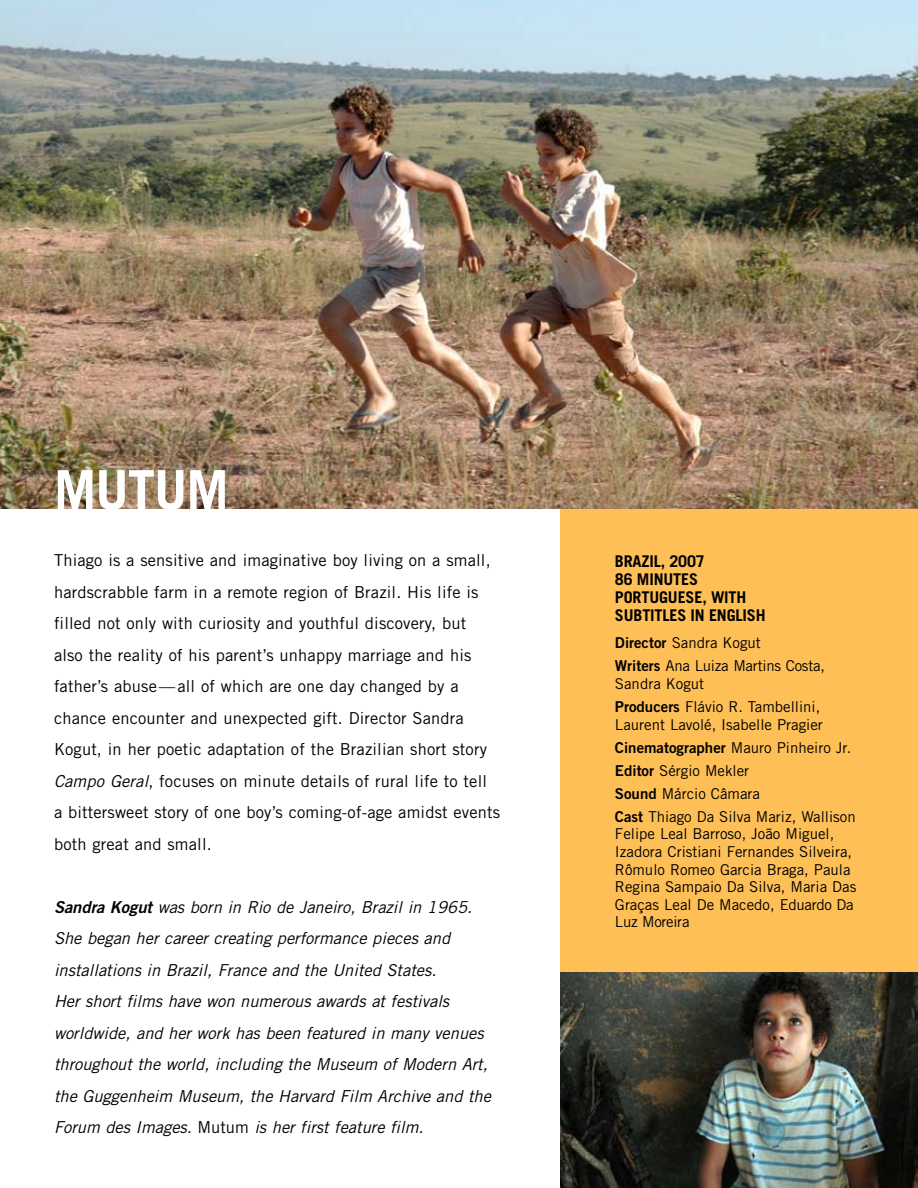
<style>
.page{position:relative;width:918px;height:1188px;background:#fff}
.page>*{position:absolute;margin:0;border:0;box-sizing:border-box;transform-origin:0 0}
.t1{font:700 54.3px "Trade Gothic";letter-spacing:-.015em;color:#fff}
.t2{font:16.5px/31.5px "Trade Gothic";letter-spacing:.01em;color:#000}
.t3{font:italic 16.5px/31.5px "Trade Gothic";color:#000}
.t4{font:700 16.2px/18px "Trade Gothic";letter-spacing:-.01em;color:#000}
.t5{font:15px/17.5px "Trade Gothic";color:#000}
.s1{font-style:italic}
.s2{font-family:"Trade Gothic Bold Two"}
.s3{font-style:normal}
</style>
<div class="page">
<div style="left:561px;top:408px;width:357px;height:780px;background:#febf57"></div>
<img style="left:0;top:0;width:918px;height:509px">
<img style="left:561px;top:972px;width:357px;height:216px">
<h1 class="t1" style="left:54px;top:457px;width:176px">MUTUM</h1>
<p class="t2" style="left:54px;top:544px;width:448px">Thiago is a sensitive and imaginative boy living on a small, hardscrabble farm in a remote region of Brazil. His life is filled not only with curiosity and youthful discovery, but<br>also the reality of his parent’s unhappy marriage and his father’s abuse—all of which are one day changed by a chance encounter and unexpected gift. Director Sandra Kogut, in her poetic adaptation of the Brazilian short story <span class="s1">Campo Geral</span>, focuses on minute details of rural life to tell<br>a bittersweet story of one boy’s coming-of-age amidst events both great and small.</p>
<p class="t3" style="left:54px;top:891px;width:439px"><span class="s2">Sandra Kogut</span> was born in Rio de Janeiro, Brazil in 1965.<br>She began her career creating performance pieces and installations in Brazil, France and the United States.<br>Her short films have won numerous awards at festivals worldwide, and her work has been featured in many venues throughout the world, including the Museum of Modern Art, the Guggenheim Museum, the Harvard Film Archive and the Forum des Images. <span class="s3">Mutum</span> is her first feature film.</p>
<p class="t4" style="left:615px;top:551px;width:152px">BRAZIL, 2007<br>86 MINUTES<br>PORTUGUESE, WITH<br>SUBTITLES IN ENGLISH</p>
<p class="t5" style="left:615px;top:631px;width:212px;line-height:23.1px"><span class="s2">Director</span> Sandra Kogut<br><span class="s2">Writers</span> Ana Luiza Martins Costa,</p>
<p class="t5" style="left:615px;top:672px;width:207px;line-height:23.1px">Sandra Kogut<br><span class="s2">Producers</span> Flávio R. Tambellini,</p>
<p class="t5" style="left:615px;top:713px;width:242px;line-height:23px">Laurent Lavolé, Isabelle Pragier<br><span class="s2">Cinematographer</span> Mauro Pinheiro Jr.<br><span class="s2">Editor</span> Sérgio Mekler<br><span class="s2">Sound</span> Márcio Câmara<br><span class="s2">Cast</span> Thiago Da Silva Mariz, Wallison</p>
<p class="t5" style="left:615px;top:825px;width:243px">Felipe Leal Barroso, João Miguel,<br>Izadora Cristiani Fernandes Silveira,<br>Rômulo Romeo Garcia Braga, Paula<br>Regina Sampaio Da Silva, Maria Das<br>Graças Leal De Macedo, Eduardo Da<br>Luz Moreira</p>
</div>
